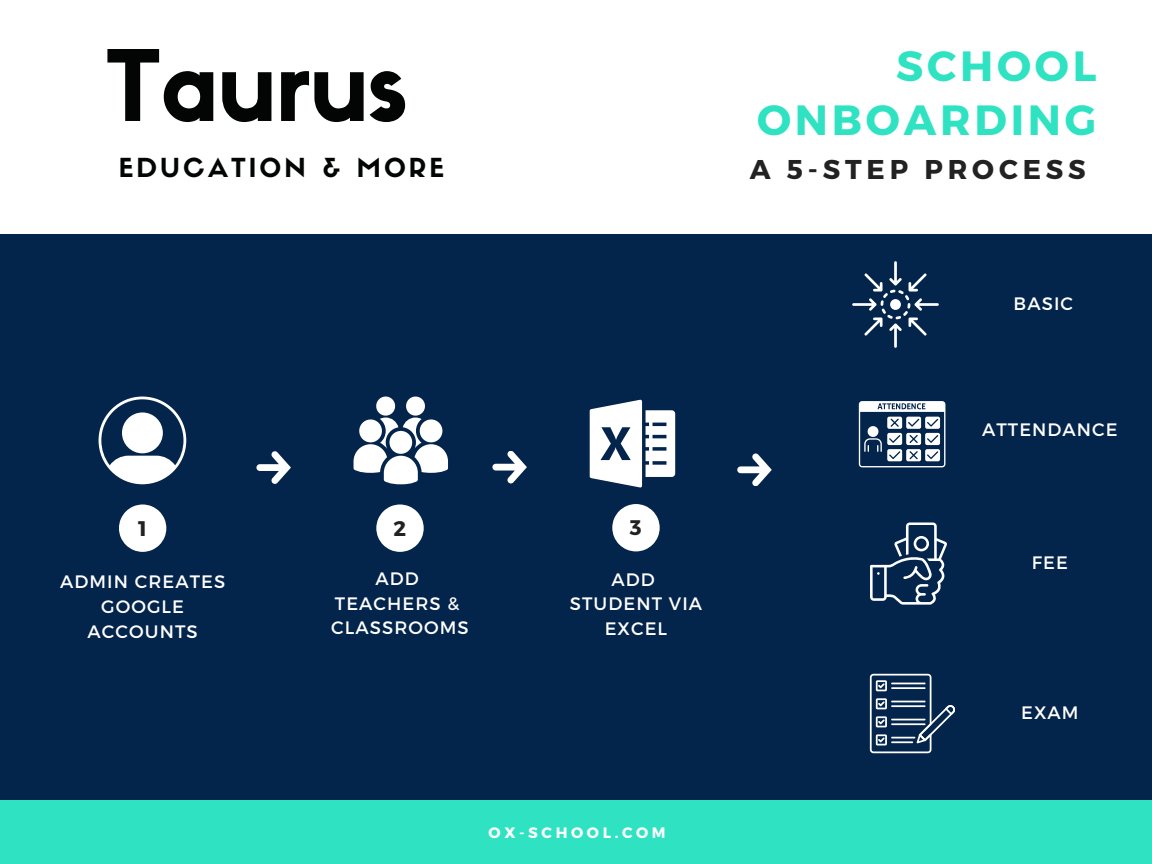
<style>
.page{position:relative;width:1152px;height:864px;background:#03244b}
.page>*{position:absolute;margin:0;border:0;box-sizing:border-box;transform-origin:0 0}
.t1{font:96.6px "Sifonn Basic";color:#030404}
.t2{font:700 42.3px/54px "Montserrat";letter-spacing:.09em;color:#2fe3c2;text-align:right}
.t3{font:700 27.15px "Montserrat";letter-spacing:.18em;color:#222}
.t4{font:25.8px "Sifonn Basic";letter-spacing:.12em;color:#030404}
.t5{font:700 21.15px "Montserrat";color:#222}
.t6{font:18px/24.8px "Montserrat";letter-spacing:.06em;color:#fff;text-align:center}
.t7{font:700 15.15px "Montserrat";letter-spacing:.24em;color:#fff}
</style>
<div class="page">
<svg style="left:256px;top:451px;width:35px;height:33px"></svg>
<div style="left:0;top:0;width:1152px;height:234px;background:#fff"></div>
<div style="left:0;top:801px;width:1152px;height:63px;background:#2fe3c2"></div>
<svg style="left:119px;top:504px;width:47px;height:48px"></svg>
<svg style="left:376px;top:504px;width:48px;height:48px"></svg>
<svg style="left:354px;top:397px;width:94px;height:87px"></svg>
<svg style="left:99px;top:397px;width:87px;height:87px"></svg>
<svg style="left:492px;top:451px;width:35px;height:32px"></svg>
<svg style="left:612px;top:504px;width:48px;height:47px"></svg>
<svg style="left:590px;top:400px;width:85px;height:87px"></svg>
<svg style="left:737px;top:453px;width:35px;height:33px"></svg>
<svg style="left:859px;top:401px;width:86px;height:66px"></svg>
<svg style="left:870px;top:674px;width:85px;height:79px"></svg>
<svg style="left:852px;top:261px;width:87px;height:87px"></svg>
<svg style="left:870px;top:522px;width:77px;height:83px"></svg>
<h1 class="t1" style="left:106px;top:49px;width:303px">Taurus</h1>
<h3 class="t4" style="left:119px;top:158px;width:327px">EDUCATION &amp; MORE</h3>
<p class="t5" style="left:138px;top:514px;width:10px">1</p>
<p class="t5" style="left:393px;top:514px;width:14px">2</p>
<p class="t5" style="left:630px;top:514px;width:13px">3</p>
<p class="t6" style="left:60px;top:569px;width:167px">ADMIN CREATES<br>GOOGLE<br>ACCOUNTS</p>
<p class="t6" style="left:331px;top:565px;width:139px">ADD<br>TEACHERS &amp;<br>CLASSROOMS</p>
<p class="t6" style="left:570px;top:566px;width:134px">ADD<br>STUDENT VIA<br>EXCEL</p>
<p class="t7" style="left:489px;top:823px;width:179px">OX-SCHOOL.COM</p>
<h2 class="t2" style="left:757px;top:37px;width:341px">SCHOOL<br>ONBOARDING</h2>
<h3 class="t3" style="left:750px;top:151px;width:338px">A 5-STEP PROCESS</h3>
<p class="t6" style="left:1014px;top:290px;width:61px">BASIC</p>
<p class="t6" style="left:982px;top:416px;width:137px">ATTENDANCE</p>
<p class="t6" style="left:1032px;top:549px;width:38px">FEE</p>
<p class="t6" style="left:1021px;top:700px;width:59px">EXAM</p>
</div>
